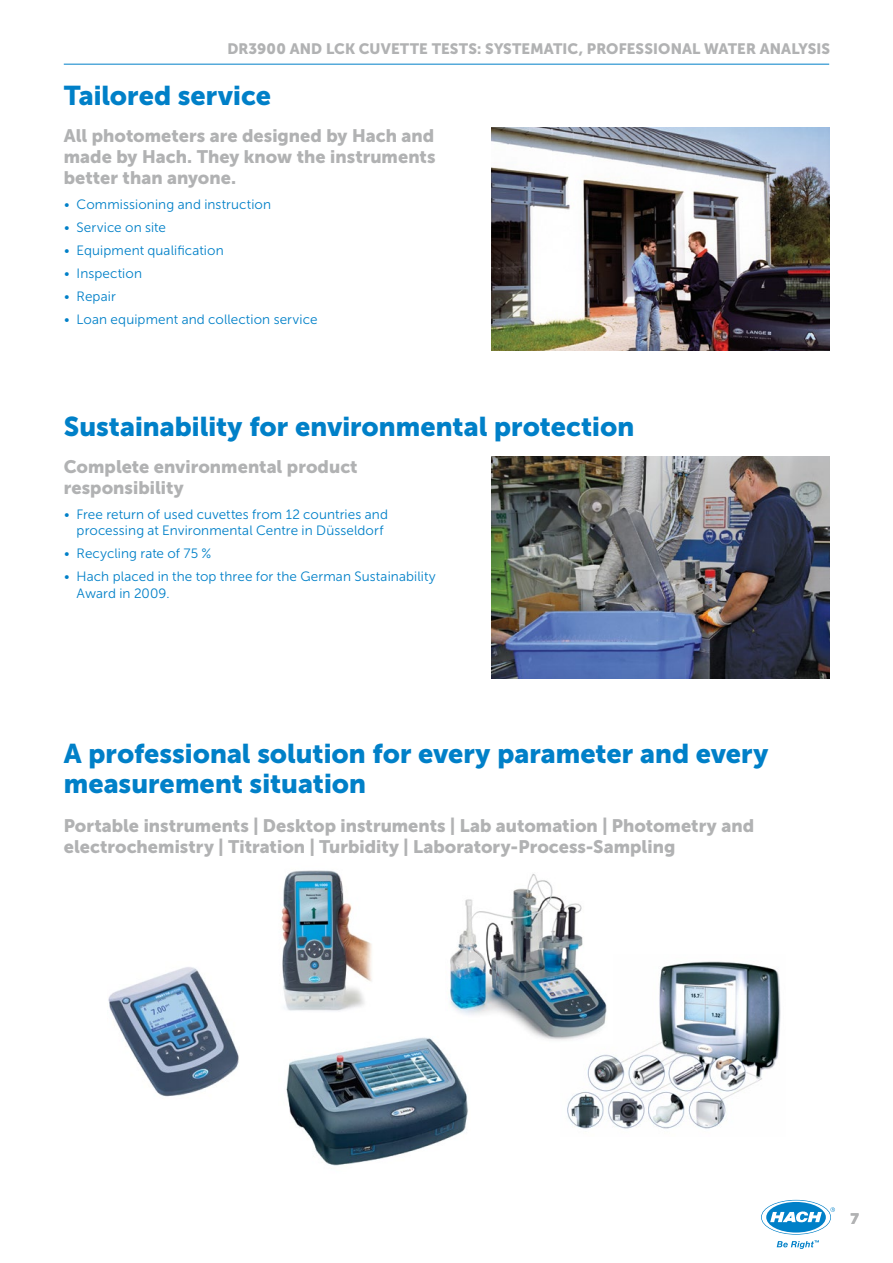
<style>
.page{position:relative;width:893px;height:1263px;background:#fff}
.page>*{position:absolute;margin:0;border:0;box-sizing:border-box;transform-origin:0 0}
.t1{font:27px/30px "Museo Sans Cyrl 900";color:#0080c8}
.t2{font:18px/21px "Museo Sans Cyrl 900";color:#b1b2b3}
.t3{font:15px "Museo Sans Cyrl 900";letter-spacing:.01em;color:#b1b2b3}
.t4{font:13.5px/16.5px "Museo Sans Cyrl 300";letter-spacing:.01em;color:#0080c8}
</style>
<div class="page">
<hr style="left:64px;top:64px;width:765px;height:1px;background:#0080c8">
<svg style="left:762px;top:1200px;width:73px;height:34px"></svg>
<svg style="left:777px;top:1240px;width:42px;height:9px"></svg>
<img style="left:567px;top:961px;width:214px;height:168px">
<img style="left:450px;top:874px;width:162px;height:170px">
<img style="left:492px;top:128px;width:337px;height:222px">
<img style="left:492px;top:456px;width:337px;height:222px">
<img style="left:108px;top:967px;width:131px;height:130px">
<img style="left:281px;top:870px;width:91px;height:141px">
<img style="left:286px;top:1031px;width:185px;height:135px">
<p class="t3" style="left:227px;top:40px;width:604px">DR3900 AND LCK CUVETTE TESTS: SYSTEMATIC, PROFESSIONAL WATER ANALYSIS</p>
<h1 class="t1" style="left:64px;top:81px;width:209px">Tailored service</h1>
<h2 class="t2" style="left:64px;top:125px;width:373px;text-align:justify">All photometers are designed by Hach and made by Hach. They know the instruments better than anyone.</h2>
<p class="t4" style="left:64px;top:196px;width:209px">• Commissioning and instruction</p>
<p class="t4" style="left:64px;top:219px;width:104px">• Service on site</p>
<p class="t4" style="left:64px;top:242px;width:161px">• Equipment qualification</p>
<p class="t4" style="left:64px;top:265px;width:80px">• Inspection</p>
<p class="t4" style="left:64px;top:288px;width:54px">• Repair</p>
<p class="t4" style="left:64px;top:311px;width:255px">• Loan equipment and collection service</p>
<h1 class="t1" style="left:64px;top:411px;width:572px">Sustainability for environmental protection</h1>
<h2 class="t2" style="left:64px;top:456px;width:295px">Complete environmental product responsibility</h2>
<p class="t4" style="left:77px;top:506px;width:313px;text-indent:-13px">• Free return of used cuvettes from 12 countries and processing at Environmental Centre in Düsseldorf</p>
<p class="t4" style="left:64px;top:545px;width:149px">• Recycling rate of 75 %</p>
<p class="t4" style="left:77px;top:568px;width:361px;text-indent:-13px">• Hach placed in the top three for the German Sustainability<br>Award in 2009.</p>
<h1 class="t1" style="left:64px;top:739px;width:706px">A professional solution for every parameter and every measurement situation</h1>
<h2 class="t2" style="left:64px;top:815px;width:692px">Portable instruments | Desktop instruments | Lab automation | Photometry and electrochemistry | Titration | Turbidity | Laboratory-Process-Sampling</h2>
<p class="t3" style="left:850px;top:1210px;width:10px">7</p>
</div>
